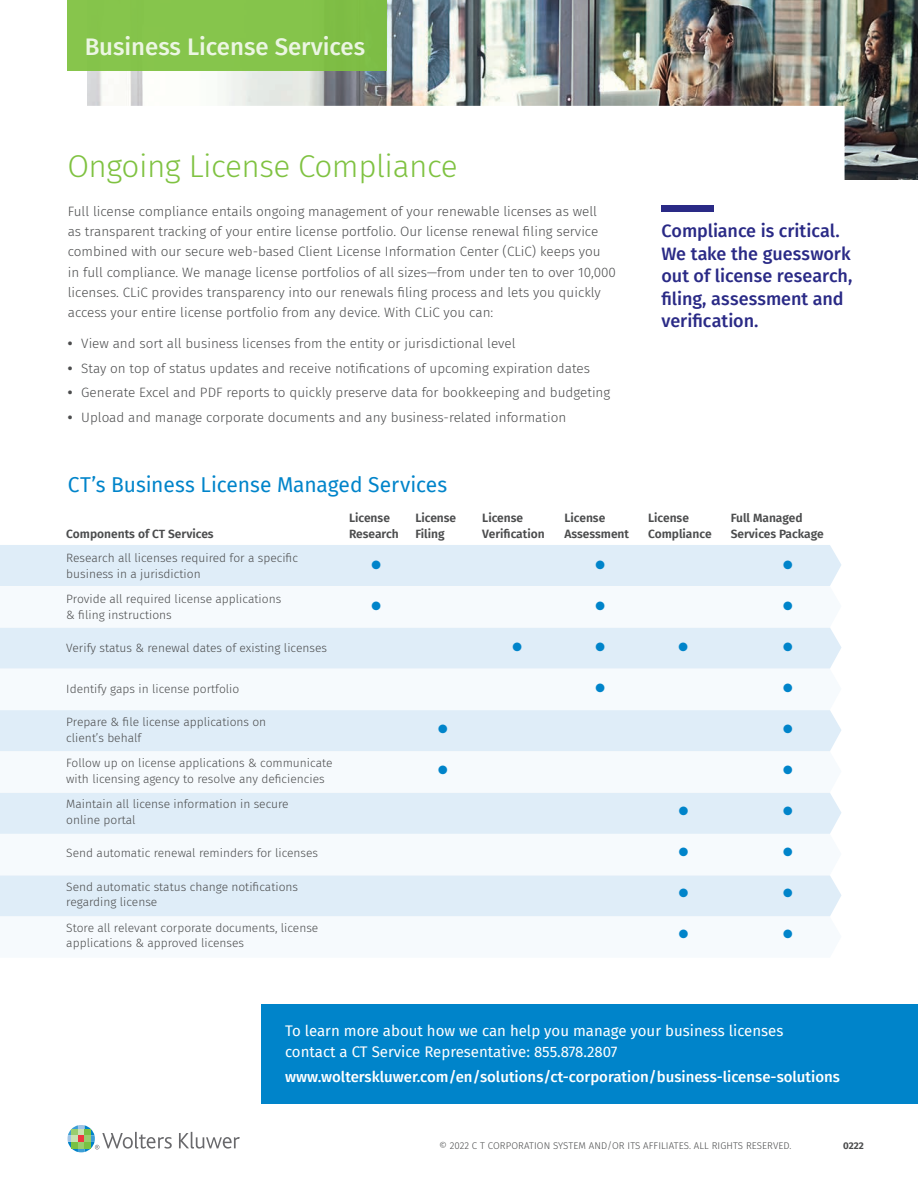
<style>
.page{position:relative;width:918px;height:1188px;background:#fff}
.page>*{position:absolute;margin:0;border:0;box-sizing:border-box;transform-origin:0 0}
.Headline_Green_P1{font:300 31.5px "Fira Sans";letter-spacing:-.015em;color:#7fc241}
.t1{font:500 24px "Fira Sans";color:#fff}
.Heads_P2_Blue{font:21px "Fira Sans";letter-spacing:-.005em;color:#0084ca}
.Heads_P2_Blue-2{font:500 18px/22.5px "Fira Sans";letter-spacing:-.005em;color:#2a2a86}
.CTA{font:15px/21px "Fira Sans";color:#fff}
.CTA_Url{font:500 15px "Fira Sans";color:#fff}
.Body_Copy_Bullets{font:300 13.5px/20.2px "Fira Sans";color:#4b4c4d}
.Body_Copy_1{font:300 12px/15.8px "Fira Sans";color:#4b4c4d}
.Body_Copy_1-2{font:600 12px/15.8px "Fira Sans";color:#4b4c4d}
.Body_Copy_1-3{font:12px "Zapf Dingbats ITC";color:#0084ca}
.t2{font:300 9.75px "Fira Sans";letter-spacing:.01em;color:#4b4c4d}
.t3{font:700 9.75px "Fira Sans";color:#4b4c4d}
.s1{font-weight:700}
</style>
<div class="page">
<svg style="left:179px;top:1132px;width:61px;height:17px"></svg>
<svg style="left:68px;top:1125px;width:104px;height:27px"></svg>
<svg style="left:0;top:545px;width:842px;height:372px"></svg>
<img style="left:87px;top:0;width:831px;height:179px">
<svg style="left:87px;top:106px;width:758px;height:104px"></svg>
<div style="left:67px;top:0;width:320px;height:71px;background:#85c44b"></div>
<div style="left:261px;top:1004px;width:657px;height:100px;background:#0084ca"></div>
<div style="left:662px;top:205px;width:52px;height:6px;background:#2a2a86"></div>
<h2 class="t1" style="left:85px;top:27px;width:282px">Business License Services</h2>
<p class="Headline_Green_P1" style="left:67px;top:143px;width:392px">Ongoing License Compliance</p>
<p class="Body_Copy_Bullets" style="left:68px;top:201px;width:550px">Full license compliance entails ongoing management of your renewable licenses as well<br>as transparent tracking of your entire license portfolio. Our license renewal filing service combined with our secure web-based Client License Information Center (CLiC) keeps you<br>in full compliance. We manage license portfolios of all sizes—from under ten to over 10,000 licenses. CLiC provides transparency into our renewals filing process and lets you quickly access your entire license portfolio from any device. With CLiC you can:</p>
<p class="Body_Copy_Bullets" style="left:68px;top:333px;width:449px"><span class="s1">•</span> View and sort all business licenses from the entity or jurisdictional level</p>
<p class="Body_Copy_Bullets" style="left:68px;top:358px;width:524px"><span class="s1">•</span> Stay on top of status updates and receive notifications of upcoming expiration dates</p>
<p class="Body_Copy_Bullets" style="left:68px;top:383px;width:544px"><span class="s1">•</span> Generate Excel and PDF reports to quickly preserve data for bookkeeping and budgeting</p>
<p class="Body_Copy_Bullets" style="left:68px;top:407px;width:500px"><span class="s1">•</span> Upload and manage corporate documents and any business-related information</p>
<p class="Heads_P2_Blue" style="left:68px;top:469px;width:381px">CT’s Business License Managed Services</p>
<p class="Heads_P2_Blue-2" style="left:662px;top:219px;width:192px">Compliance is critical.<br>We take the guesswork out of license research, filing, assessment and verification.</p>
<p class="Body_Copy_1-2" style="left:66px;top:525px;width:149px">Components of CT Services</p>
<p class="Body_Copy_1-2" style="left:349px;top:510px;width:51px">License<br>Research</p>
<p class="Body_Copy_1-2" style="left:415px;top:510px;width:42px">License<br>Filing</p>
<p class="Body_Copy_1-2" style="left:482px;top:510px;width:64px">License<br>Verification</p>
<p class="Body_Copy_1-2" style="left:564px;top:510px;width:66px">License<br>Assessment</p>
<p class="Body_Copy_1-2" style="left:648px;top:510px;width:65px">License<br>Compliance</p>
<p class="Body_Copy_1-2" style="left:731px;top:510px;width:94px">Full Managed<br>Services Package</p>
<p class="Body_Copy_1" style="left:66px;top:550px;width:233px">Research all licenses required for a specific business in a jurisdiction</p>
<p class="Body_Copy_1-3" style="left:371px;top:559px;width:11px">●</p>
<p class="Body_Copy_1-3" style="left:596px;top:559px;width:11px">●</p>
<p class="Body_Copy_1-3" style="left:783px;top:559px;width:11px">●</p>
<p class="Body_Copy_1" style="left:66px;top:591px;width:216px">Provide all required license applications &amp; filing instructions</p>
<p class="Body_Copy_1-3" style="left:371px;top:600px;width:11px">●</p>
<p class="Body_Copy_1-3" style="left:596px;top:600px;width:11px">●</p>
<p class="Body_Copy_1-3" style="left:783px;top:600px;width:11px">●</p>
<p class="Body_Copy_1" style="left:66px;top:640px;width:262px">Verify status &amp; renewal dates of existing licenses</p>
<p class="Body_Copy_1-3" style="left:513px;top:641px;width:11px">●</p>
<p class="Body_Copy_1-3" style="left:596px;top:641px;width:11px">●</p>
<p class="Body_Copy_1-3" style="left:679px;top:641px;width:11px">●</p>
<p class="Body_Copy_1-3" style="left:783px;top:641px;width:11px">●</p>
<p class="Body_Copy_1" style="left:66px;top:681px;width:175px">Identify gaps in license portfolio</p>
<p class="Body_Copy_1-3" style="left:596px;top:682px;width:11px">●</p>
<p class="Body_Copy_1-3" style="left:783px;top:682px;width:11px">●</p>
<p class="Body_Copy_1" style="left:66px;top:714px;width:202px">Prepare &amp; file license applications on client’s behalf</p>
<p class="Body_Copy_1-3" style="left:438px;top:723px;width:11px">●</p>
<p class="Body_Copy_1-3" style="left:783px;top:723px;width:11px">●</p>
<p class="Body_Copy_1" style="left:66px;top:755px;width:268px">Follow up on license applications &amp; communicate with licensing agency to resolve any deficiencies</p>
<p class="Body_Copy_1-3" style="left:438px;top:765px;width:11px">●</p>
<p class="Body_Copy_1-3" style="left:783px;top:765px;width:11px">●</p>
<p class="Body_Copy_1" style="left:66px;top:796px;width:224px">Maintain all license information in secure online portal</p>
<p class="Body_Copy_1-3" style="left:679px;top:806px;width:11px">●</p>
<p class="Body_Copy_1-3" style="left:783px;top:806px;width:11px">●</p>
<p class="Body_Copy_1" style="left:66px;top:845px;width:253px">Send automatic renewal reminders for licenses</p>
<p class="Body_Copy_1-3" style="left:679px;top:847px;width:11px">●</p>
<p class="Body_Copy_1-3" style="left:783px;top:847px;width:11px">●</p>
<p class="Body_Copy_1" style="left:66px;top:878px;width:233px">Send automatic status change notifications regarding license</p>
<p class="Body_Copy_1-3" style="left:679px;top:888px;width:11px">●</p>
<p class="Body_Copy_1-3" style="left:783px;top:888px;width:11px">●</p>
<p class="Body_Copy_1" style="left:66px;top:919px;width:254px">Store all relevant corporate documents, license applications &amp; approved licenses</p>
<p class="Body_Copy_1-3" style="left:679px;top:929px;width:11px">●</p>
<p class="Body_Copy_1-3" style="left:783px;top:929px;width:11px">●</p>
<p class="CTA" style="left:285px;top:1020px;width:500px">To learn more about how we can help you manage your business licenses contact a CT Service Representative: 855.878.2807</p>
<p class="CTA_Url" style="left:285px;top:1065px;width:556px">www.wolterskluwer.com/en/solutions/ct-corporation/business-license-solutions</p>
<p class="t2" style="left:439px;top:1138px;width:354px">© 2022 C T CORPORATION SYSTEM AND/OR ITS AFFILIATES. ALL RIGHTS RESERVED.</p>
<p class="t3" style="left:843px;top:1137px;width:22px">0222</p>
</div>
